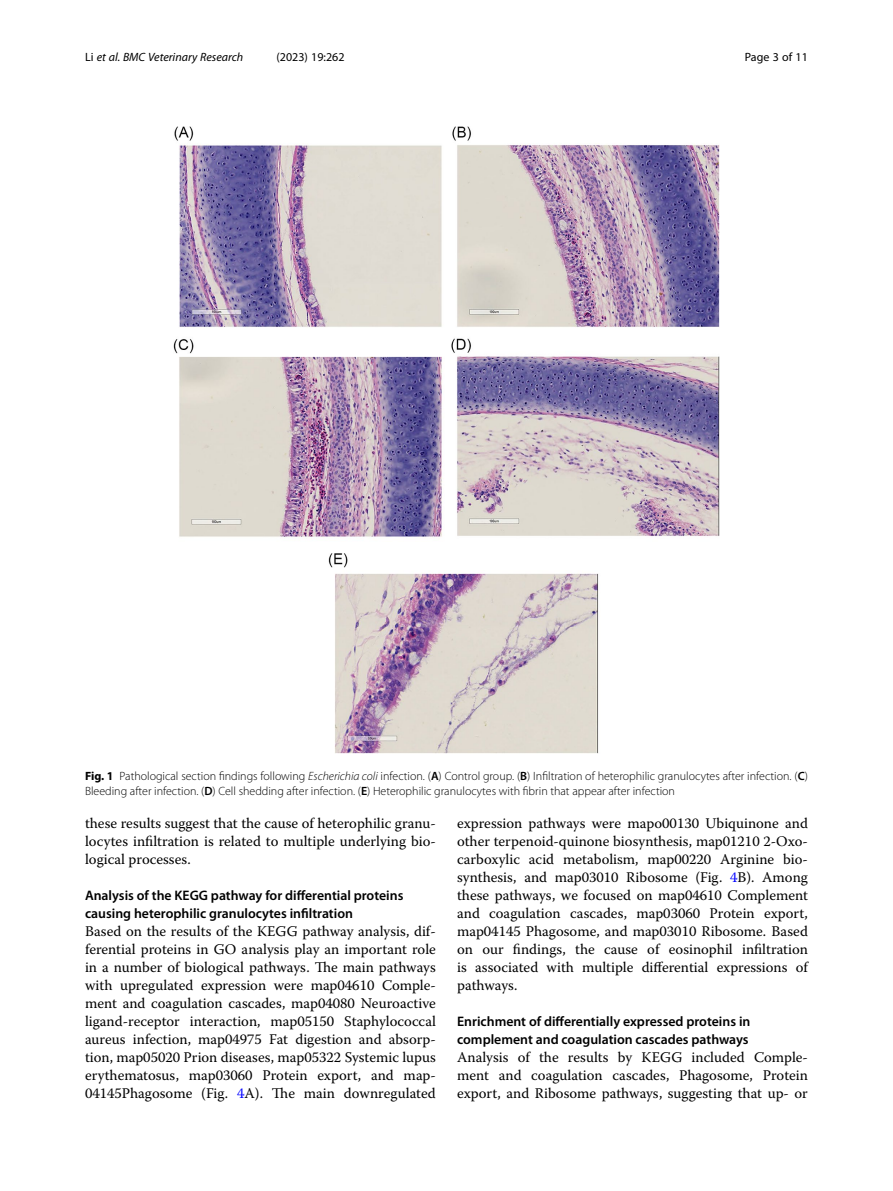
<style>
.page{position:relative;width:893px;height:1191px;background:#fff}
.page>*{position:absolute;margin:0;border:0;box-sizing:border-box;transform-origin:0 0}
.Body_Text{font:14.7px/18px "Warnock Pro";color:#000;text-align:justify}
.Head_2{font:600 13.8px/18px "Myriad Pro";color:#000}
.Figure_Caption{font:300 12px/15px "Myriad Pro";color:#000}
.t1{font:italic 12px "Myriad Pro";color:#000}
.t2{font:12px "Myriad Pro";color:#000}
.s1{font-style:normal}
.s2{font-weight:700}
.s3{font-style:italic}
.s4{font-weight:600}
.s5{color:#00f}
</style>
<div class="page">
<img style="left:174px;top:126px;width:545px;height:627px">
<p class="t1" style="left:85px;top:50px;width:160px"><span class="s1">Li</span> et al. BMC Veterinary Research</p>
<p class="t2" style="left:276px;top:50px;width:70px">(2023) 19:262</p>
<p class="t2" style="left:745px;top:50px;width:65px">Page 3 of 11</p>
<p class="Figure_Caption" style="left:85px;top:768px;width:724px"><span class="s2">Fig. 1</span> Pathological section findings following <span class="s3">Escherichia coli</span> infection. (<span class="s4">A</span>) Control group. (<span class="s4">B</span>) Infiltration of heterophilic granulocytes after infection. (<span class="s4">C</span>)<br>Bleeding after infection. (<span class="s4">D</span>) Cell shedding after infection. (<span class="s4">E</span>) Heterophilic granulocytes with fibrin that appear after infection</p>
<p class="Body_Text" style="left:85px;top:814px;width:352px">these results suggest that the cause of heterophilic granu&shy;locytes infiltration is related to multiple underlying bio&shy;logical processes.</p>
<p class="Head_2" style="left:85px;top:886px;width:320px">Analysis of the KEGG pathway for differential proteins causing heterophilic granulocytes infiltration</p>
<p class="Body_Text" style="left:85px;top:922px;width:352px">Based on the results of the KEGG pathway analysis, dif&shy;ferential proteins in GO analysis play an important role in a number of biological pathways. The main pathways with upregulated expression were map04610 Comple&shy;ment and coagulation cascades, map04080 Neuroactive ligand-receptor interaction, map05150 Staphylococcal aureus infection, map04975 Fat digestion and absorp&shy;tion, map05020 Prion diseases, map05322 Systemic lupus erythematosus, map03060 Protein export, and map-04145Phagosome (Fig. <span class="s5">4</span>A). The main downregulated</p>
<p class="Body_Text" style="left:457px;top:814px;width:352px">expression pathways were mapo00130 Ubiquinone and other terpenoid-quinone biosynthesis, map01210 2-Oxo&shy;carboxylic acid metabolism, map00220 Arginine bio&shy;synthesis, and map03010 Ribosome (Fig. <span class="s5">4</span>B). Among these pathways, we focused on map04610 Complement and coagulation cascades, map03060 Protein export, map04145 Phagosome, and map03010 Ribosome. Based on our findings, the cause of eosinophil infiltration is associated with multiple differential expressions of pathways.</p>
<p class="Head_2" style="left:457px;top:1012px;width:295px">Enrichment of differentially expressed proteins in complement and coagulation cascades pathways</p>
<p class="Body_Text" style="left:457px;top:1048px;width:352px">Analysis of the results by KEGG included Comple&shy;ment and coagulation cascades, Phagosome, Protein export, and Ribosome pathways, suggesting that up- or</p>
</div>
